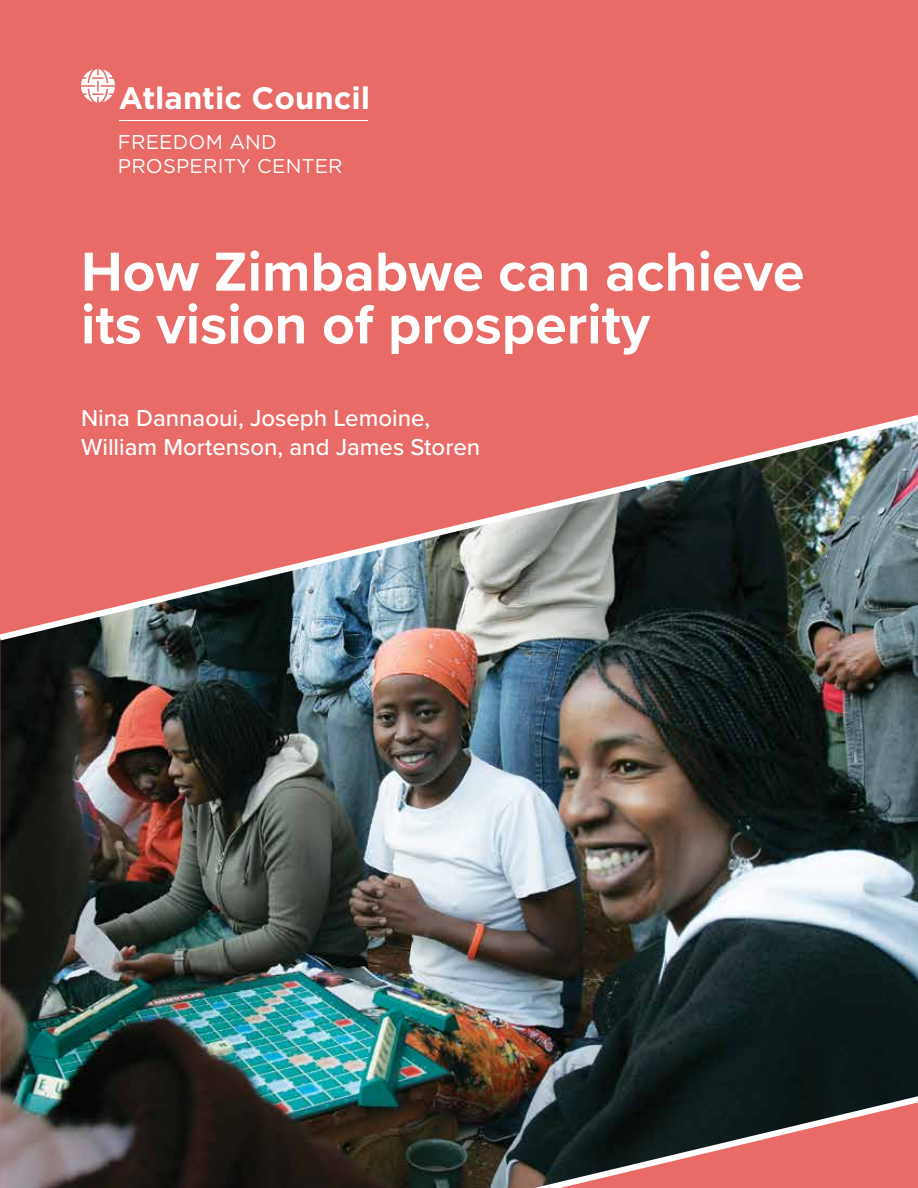
<style>
.page{position:relative;width:918px;height:1188px;background:#fff}
.page>*{position:absolute;margin:0;border:0;box-sizing:border-box;transform-origin:0 0}
.t1{font:700 57px/52.8px "Proxima Nova";color:#fff}
.t2{font:700 31.05px "Gotham";color:#fff}
.t3{font:500 24px/28.8px "Proxima Nova";color:#fff}
.t4{font:19.95px/23.9px "Gotham";letter-spacing:.01em;color:#fff}
</style>
<div class="page">
<img style="left:0;top:645px;width:918px;height:543px">
<div style="left:0;top:0;width:918px;height:408px;background:#e86b67"></div>
<img style="left:0;top:408px;width:918px;height:237px">
<svg style="left:484px;top:1089px;width:434px;height:99px;background:#6f4846"></svg>
<hr style="left:119px;top:120px;width:249px;height:1px;background:#fff">
<svg style="left:81px;top:69px;width:34px;height:34px"></svg>
<p class="t2" style="left:119px;top:77px;width:253px">Atlantic Council</p>
<p class="t4" style="left:118px;top:130px;width:226px">FREEDOM AND<br>PROSPERITY CENTER</p>
<h1 class="t1" style="left:81px;top:244px;width:725px">How Zimbabwe can achieve its vision of prosperity</h1>
<p class="t3" style="left:81px;top:403px;width:401px">Nina Dannaoui, Joseph Lemoine,<br>William Mortenson, and James Storen</p>
</div>
